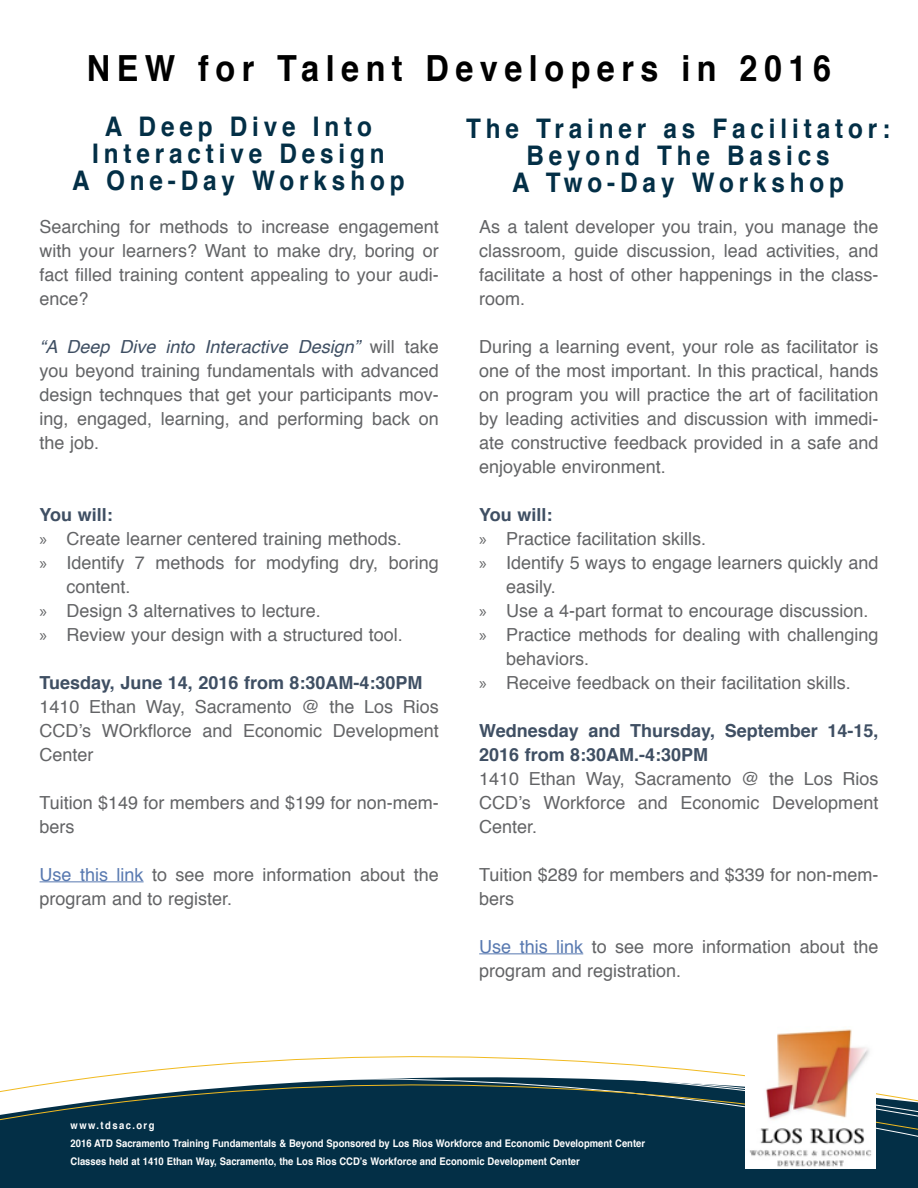
<style>
.page{position:relative;width:918px;height:1188px;background:#fff}
.page>*{position:absolute;margin:0;border:0;box-sizing:border-box;transform-origin:0 0}
.t1{font:700 36px "Helvetica";letter-spacing:.2em;color:#000;scale:.9 1}
.t2{font:700 27px/27px "Helvetica";letter-spacing:.2em;color:#032f46;text-align:center;scale:.9 1}
.t3{font:18px/24px "Helvetica";color:#636466}
.t4{font:700 18px/24px "Helvetica";color:#3f4f63}
.t5{font:700 10.5px "Helvetica";color:#fff;scale:.9 1}
.t6{font:700 10.5px "Helvetica";letter-spacing:.15em;color:#fff;scale:.9 1}
.s1{font-style:italic;color:#3f4f63}
.s2{font-family:"Myriad Pro"}
.s3{color:#5879b0}
</style>
<div class="page">
<div style="left:0;top:1138px;width:918px;height:50px;background:#032f46"></div>
<svg style="left:0;top:1056px;width:918px;height:82px"></svg>
<hr style="left:40px;top:881px;width:104px;height:1px;background:#5879b0">
<hr style="left:479px;top:953px;width:104px;height:1px;background:#5879b0">
<img style="left:746px;top:1029px;width:129px;height:140px">
<p class="t1" style="left:87px;top:39px;width:828px">NEW for Talent Developers in 2016</p>
<p class="t2" style="left:92px;top:114px;width:327px">A Deep Dive Into<br>Interactive Design</p>
<p class="t2" style="left:72px;top:168px;width:371px">A One-Day Workshop</p>
<p class="t2" style="left:466px;top:115px;width:473px">The Trainer as Facilitator:<br>Beyond The Basics</p>
<p class="t2" style="left:512px;top:169px;width:370px">A Two-Day Workshop</p>
<p class="t3" style="left:40px;top:215px;width:401px;text-align:justify">Searching for methods to increase engagement with your learners? Want to make dry, boring or fact filled training content appealing to your audi&shy;ence?</p>
<p class="t3" style="left:40px;top:335px;width:401px;text-align:justify"><span class="s1">“A Deep Dive into Interactive Design”</span> will take you beyond training fundamentals with advanced design technques that get your participants mov&shy;ing, engaged, learning, and performing back on the job.</p>
<p class="t4" style="left:40px;top:502px;width:75px">You will:</p>
<p class="t3" style="left:40px;top:527px;width:364px"><span class="s2">»</span> Create learner centered training methods.</p>
<p class="t3" style="left:67px;top:551px;width:374px;text-indent:-27px"><span class="s2">»</span> Identify 7 methods for modyfing dry, boring content.</p>
<p class="t3" style="left:40px;top:599px;width:283px"><span class="s2">»</span> Design 3 alternatives to lecture.</p>
<p class="t3" style="left:40px;top:623px;width:365px"><span class="s2">»</span> Review your design with a structured tool.</p>
<p class="t4" style="left:40px;top:670px;width:384px">Tuesday, June 14, 2016 from 8:30AM-4:30PM</p>
<p class="t3" style="left:40px;top:695px;width:401px;text-align:justify">1410 Ethan Way, Sacramento @ the Los Rios CCD’s WOrkflorce and Economic Development Center</p>
<p class="t3" style="left:40px;top:791px;width:401px">Tuition $149 for members and $199 for non-mem&shy;bers</p>
<p class="t3" style="left:40px;top:863px;width:401px"><span class="s3">Use this link</span> to see more information about the program and to register.</p>
<p class="t3" style="left:479px;top:215px;width:401px;text-align:justify">As a talent developer you train, you manage the classroom, guide discussion, lead activities, and facilitate a host of other happenings in the class&shy;room.</p>
<p class="t3" style="left:479px;top:335px;width:401px;text-align:justify">During a learning event, your role as facilitator is one of the most important. In this practical, hands on program you will practice the art of facilitation by leading activities and discussion with immedi&shy;ate constructive feedback provided in a safe and enjoyable environment.</p>
<p class="t4" style="left:479px;top:502px;width:75px">You will:</p>
<p class="t3" style="left:479px;top:527px;width:229px"><span class="s2">»</span> Practice facilitation skills.</p>
<p class="t3" style="left:506px;top:551px;width:374px;text-indent:-27px"><span class="s2">»</span> Identify 5 ways to engage learners quickly and easily.</p>
<p class="t3" style="left:479px;top:599px;width:391px"><span class="s2">»</span> Use a 4-part format to encourage discussion.</p>
<p class="t3" style="left:506px;top:623px;width:374px;text-indent:-27px"><span class="s2">»</span> Practice methods for dealing with challenging behaviors.</p>
<p class="t3" style="left:479px;top:671px;width:373px"><span class="s2">»</span> Receive feedback on their facilitation skills.</p>
<p class="t4" style="left:479px;top:718px;width:401px">Wednesday and Thursday, September 14-15,<br>2016 from 8:30AM.-4:30PM</p>
<p class="t3" style="left:479px;top:767px;width:401px;text-align:justify">1410 Ethan Way, Sacramento @ the Los Rios CCD’s Workforce and Economic Development Center.</p>
<p class="t3" style="left:479px;top:863px;width:401px">Tuition $289 for members and $339 for non-mem&shy;bers</p>
<p class="t3" style="left:479px;top:935px;width:401px"><span class="s3">Use this link</span> to see more information about the program and registration.</p>
<p class="t6" style="left:71px;top:1117px;width:95px">www.tdsac.org</p>
<p class="t5" style="left:71px;top:1135px;width:640px">2016 ATD Sacramento Training Fundamentals &amp; Beyond Sponsored by Los Rios Workforce and Economic Development Center</p>
<p class="t5" style="left:71px;top:1153px;width:567px">Classes held at 1410 Ethan Way, Sacramento, the Los Rios CCD’s Workforce and Economic Development Center</p>
</div>
